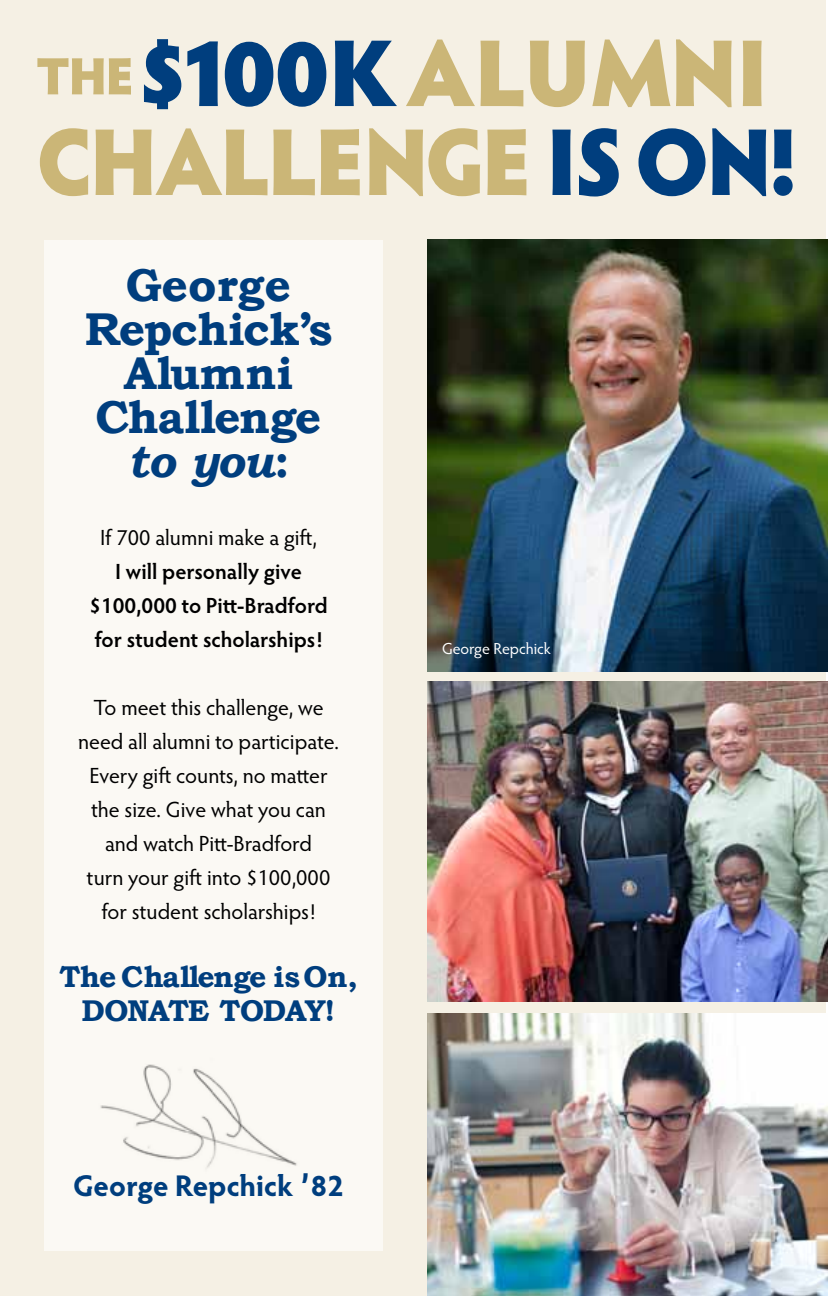
<style>
.page{position:relative;width:828px;height:1296px;background:#fff}
.page>*{position:absolute;margin:0;border:0;box-sizing:border-box;transform-origin:0 0}
.t1{font:900 95.4px/89px "Hypatia Sans Pro";letter-spacing:-.02em;color:#cbb677}
.t2{font:900 95.4px "Hypatia Sans Pro";color:#003e7e;scale:.94 1}
.t3{font:700 46px/44px "Bookman Old Style";letter-spacing:-.02em;color:#003e7e;text-align:center}
.t4{font:700 30px/34px "Bookman Old Style";letter-spacing:-.02em;color:#003e7e}
.t5{font:700 30px "Hypatia Sans Pro";color:#003e7e}
.t6{font:22px/34px "Hypatia Sans Pro";color:#000;text-align:center}
.t7{font:600 22px/34px "Hypatia Sans Pro";color:#000;text-align:center}
.t8{font:16px "Hypatia Sans Pro";color:#fff}
.s1{font-size:52.6px}
.s2{color:#003e7e}
.s3{font-style:italic}
</style>
<div class="page">
<div style="left:0;top:0;width:825px;height:1296px;background:#f5f0e4"></div>
<img style="left:428px;top:239px;width:400px;height:432px">
<img style="left:428px;top:681px;width:400px;height:320px">
<img style="left:428px;top:1014px;width:400px;height:282px">
<div style="left:44px;top:240px;width:338px;height:1011px;background:#fbf9f4"></div>
<img style="left:100px;top:1064px;width:197px;height:104px">
<h1 class="t1" style="left:36px;top:24px;width:734px"><span class="s1">the</span><span class="s2">$100K</span> ALUMNI<br>CHALLENGE</h1>
<h1 class="t2" style="left:546px;top:91px;width:271px">is ON!</h1>
<h2 class="t3" style="left:85px;top:262px;width:249px">George<br>Repchick’s<br>Alumni<br>Challenge <span class="s3">to you</span>:</h2>
<p class="t6" style="left:100px;top:520px;width:218px">If 700 alumni make a gift,</p>
<p class="t7" style="left:89px;top:553px;width:240px">I will personally give $100,000 to Pitt-Bradford for student scholarships!</p>
<p class="t6" style="left:78px;top:690px;width:262px">To meet this challenge, we need all alumni to participate.<br>Every gift counts, no matter the size. Give what you can and watch Pitt-Bradford<br>turn your gift into $100,000 for student scholarships!</p>
<h3 class="t4" style="left:82px;top:959px;width:277px;text-indent:-22px">The Challenge is On,<br>Donate</h3>
<h3 class="t4" style="left:220px;top:993px;width:44px">Toda</h3>
<h3 class="t4" style="left:305px;top:993px;width:32px">y!</h3>
<h3 class="t5" style="left:73px;top:1164px;width:272px">George Repchick ’82</h3>
<p class="t8" style="left:442px;top:638px;width:110px">George Repchick</p>
</div>
